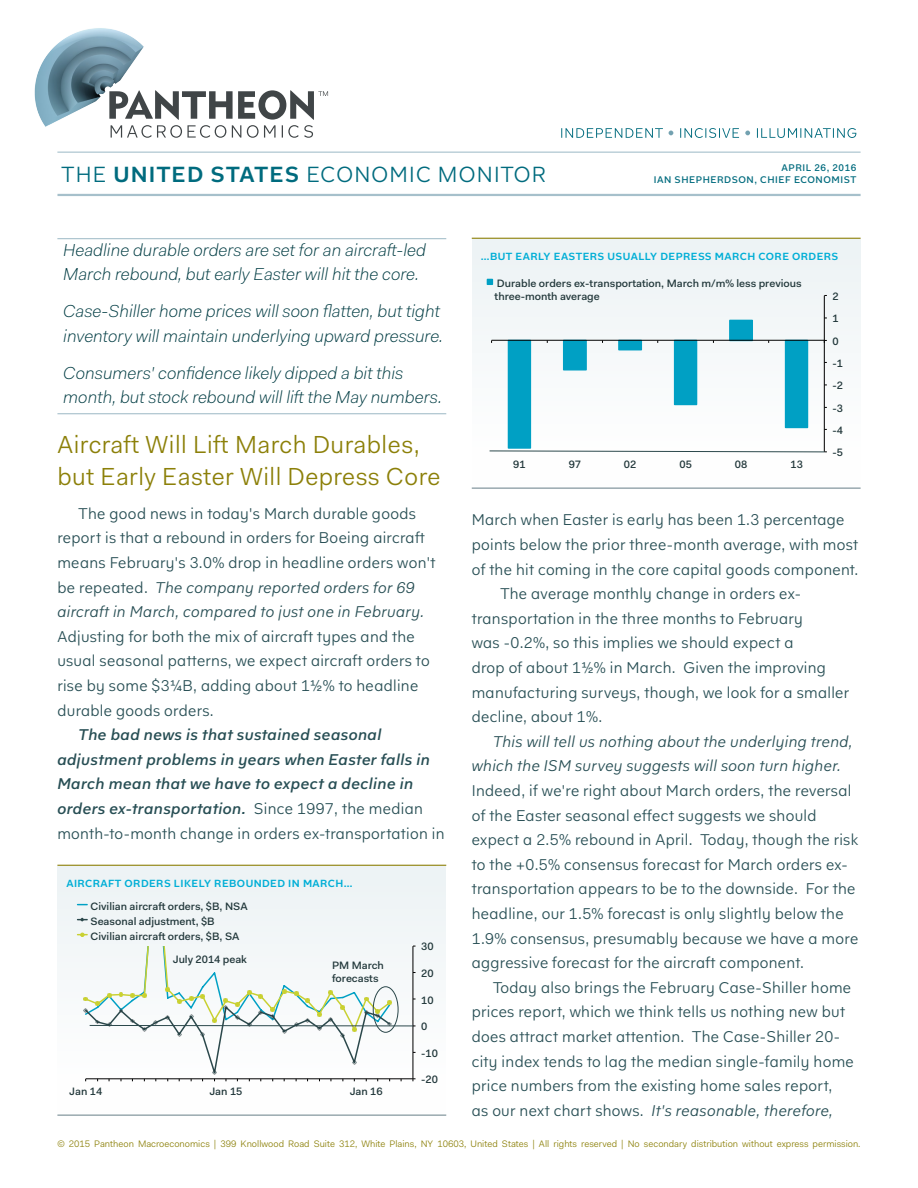
<style>
.page{position:relative;width:918px;height:1188px;background:#fff}
.page>*{position:absolute;margin:0;border:0;box-sizing:border-box;transform-origin:0 0}
.MainHeadline{font:24.75px/31.5px "Fakt Pro Blond";letter-spacing:.02em;color:#8c8009}
.t1{font:22.2px "Fakt Pro Blond";letter-spacing:.055em;color:#006b7e}
.IntroBullets{font:italic 300 17.4px/24.3px "Fakt Pro";color:#003c43}
.BodyCopy{font:15.75px/24.6px "Fakt Pro Blond";letter-spacing:.02em;color:#274e54}
.BodyCopy-2{font:italic 500 15.75px/24.6px "Fakt Pro";letter-spacing:.02em;color:#274e54}
.t2{font:500 10.8px/15px "Fakt Pro";color:#22383b}
.StatisticHeadline{font:600 10.5px "Fakt Pro";letter-spacing:.04em;color:#00aed6}
.t3{font:500 9.75px "Fakt Pro";letter-spacing:.055em;color:#006b7e}
.t4{font:9.45px "Fakt Pro Blond";color:#8c8009}
.s1{font-family:"Fakt Pro";font-weight:600}
.s2{font-style:italic}
.s3{font-family:"Fakt Pro Blond";font-weight:400;font-style:normal}
</style>
<div class="page">
<hr style="left:57px;top:238px;width:389px;height:1px;background:#a6c0cb">
<hr style="left:57px;top:413px;width:389px;height:1px;background:#a6c0cb">
<hr style="left:57px;top:152px;width:804px;height:1px;background:#a6c0cb">
<hr style="left:57px;top:194px;width:804px;height:2px;background:#a6c0cb">
<svg style="left:757px;top:128px;width:99px;height:10px"></svg>
<svg style="left:745px;top:131px;width:5px;height:4px"></svg>
<svg style="left:680px;top:128px;width:59px;height:10px"></svg>
<svg style="left:669px;top:131px;width:4px;height:4px"></svg>
<svg style="left:561px;top:128px;width:102px;height:10px"></svg>
<img style="left:34px;top:28px;width:110px;height:99px">
<svg style="left:109px;top:90px;width:219px;height:48px"></svg>
<div style="left:57px;top:866px;width:389px;height:247px;background:linear-gradient(to right,#f3f7f8,#f4f7f9)"></div>
<hr style="left:57px;top:865px;width:389px;height:1px;background:#8c8009">
<hr style="left:57px;top:1114px;width:389px;height:2px;background:#99a9af">
<svg style="left:78px;top:917px;width:9px;height:5px"></svg>
<svg style="left:78px;top:933px;width:9px;height:4px"></svg>
<svg style="left:84px;top:946px;width:332px;height:135px"></svg>
<div style="left:472px;top:239px;width:389px;height:247px;background:linear-gradient(to right,#f4f7f9,#f4f7f9)"></div>
<hr style="left:472px;top:238px;width:389px;height:1px;background:#8c8009">
<hr style="left:472px;top:487px;width:389px;height:2px;background:#99a9af">
<hr style="left:824px;top:296px;width:1px;height:156px;background:#000">
<svg style="left:487px;top:279px;width:6px;height:6px"></svg>
<svg style="left:489px;top:318px;width:338px;height:135px"></svg>
<p class="t1" style="left:62px;top:159px;width:486px">THE <span class="s1">UNITED STATES</span> ECONOMIC MONITOR</p>
<p class="t3" style="left:782px;top:161px;width:76px">APRIL 26, 2016</p>
<p class="t3" style="left:654px;top:173px;width:204px">IAN SHEPHERDSON, CHIEF ECONOMIST</p>
<p class="IntroBullets" style="left:63px;top:238px;width:364px">Headline durable orders are set for an aircraft-led<br>March rebound, but early Easter will hit the core.</p>
<p class="IntroBullets" style="left:63px;top:299px;width:381px">Case-Shiller home prices will soon flatten, but tight inventory will maintain underlying upward pressure.</p>
<p class="IntroBullets" style="left:63px;top:360px;width:380px">Consumers' confidence likely dipped a bit this month, but stock rebound will lift the May numbers.</p>
<p class="MainHeadline" style="left:57px;top:429px;width:384px">Aircraft Will Lift March Durables, but Early Easter Will Depress Core</p>
<p class="BodyCopy" style="left:57px;top:501px;width:379px;text-indent:21px">The good news in today's March durable goods report is that a rebound in orders for Boeing aircraft means February's 3.0% drop in headline orders won't be repeated. <span class="s2">The company reported orders for 69 aircraft in March, compared to just one in February.<br></span>Adjusting for both the mix of aircraft types and the usual seasonal patterns, we expect aircraft orders to rise by some $3¼B, adding about 1½% to headline durable goods orders.</p>
<p class="BodyCopy-2" style="left:57px;top:722px;width:389px;text-indent:21px">The bad news is that sustained seasonal adjustment problems in years when Easter falls in March mean that we have to expect a decline in orders ex-transportation. <span class="s3">Since 1997, the median month-to-month change in orders ex-transportation in</span></p>
<p class="StatisticHeadline" style="left:66px;top:876px;width:288px">AIRCRAFT ORDERS LIKELY REBOUNDED IN MARCH…</p>
<p class="t2" style="left:90px;top:899px;width:159px">Civilian aircraft orders, $B, NSA<br>Seasonal adjustment, $B<br>Civilian aircraft orders, $B, SA</p>
<p class="t2" style="left:173px;top:952px;width:76px">July 2014 peak</p>
<p class="t2" style="left:332px;top:959px;width:53px;line-height:12.8px">PM March forecasts</p>
<p class="t2" style="left:69px;top:1084px;width:34px">Jan 14</p>
<p class="t2" style="left:209px;top:1084px;width:34px">Jan 15</p>
<p class="t2" style="left:350px;top:1084px;width:34px">Jan 16</p>
<p class="t2" style="left:421px;top:939px;width:14px">30</p>
<p class="t2" style="left:421px;top:966px;width:14px">20</p>
<p class="t2" style="left:421px;top:992px;width:14px">10</p>
<p class="t2" style="left:421px;top:1019px;width:8px">0</p>
<p class="t2" style="left:421px;top:1045px;width:18px">-10</p>
<p class="t2" style="left:421px;top:1072px;width:18px">-20</p>
<p class="StatisticHeadline" style="left:481px;top:249px;width:359px">…BUT EARLY EASTERS USUALLY DEPRESS MARCH CORE ORDERS</p>
<p class="t2" style="left:495px;top:277px;width:309px;line-height:12.8px">Durable orders ex-transportation, March m/m% less previous three-month average</p>
<p class="t2" style="left:513px;top:457px;width:14px">91</p>
<p class="t2" style="left:569px;top:457px;width:14px">97</p>
<p class="t2" style="left:624px;top:457px;width:14px">02</p>
<p class="t2" style="left:679px;top:457px;width:14px">05</p>
<p class="t2" style="left:735px;top:457px;width:14px">08</p>
<p class="t2" style="left:791px;top:457px;width:14px">13</p>
<p class="t2" style="left:833px;top:289px;width:8px">2</p>
<p class="t2" style="left:833px;top:311px;width:8px">1</p>
<p class="t2" style="left:833px;top:333px;width:8px">0</p>
<p class="t2" style="left:833px;top:356px;width:12px">-1</p>
<p class="t2" style="left:833px;top:378px;width:12px">-2</p>
<p class="t2" style="left:833px;top:400px;width:12px">-3</p>
<p class="t2" style="left:833px;top:423px;width:12px">-4</p>
<p class="t2" style="left:833px;top:445px;width:12px">-5</p>
<p class="BodyCopy" style="left:472px;top:508px;width:388px">March when Easter is early has been 1.3 percentage points below the prior three-month average, with most of the hit coming in the core capital goods component.</p>
<p class="BodyCopy" style="left:472px;top:581px;width:379px;text-indent:29px">The average monthly change in orders ex&shy;transportation in the three months to February<br>was -0.2%, so this implies we should expect a<br>drop of about 1½% in March. Given the improving manufacturing surveys, though, we look for a smaller decline, about 1%.</p>
<p class="BodyCopy" style="left:472px;top:729px;width:388px;text-indent:21px"><span class="s2">This will tell us nothing about the underlying trend, which the ISM survey suggests will soon turn higher.<br></span>Indeed, if we're right about March orders, the reversal of the Easter seasonal effect suggests we should expect a 2.5% rebound in April. Today, though the risk to the +0.5% consensus forecast for March orders ex&shy;transportation appears to be to the downside. For the headline, our 1.5% forecast is only slightly below the 1.9% consensus, presumably because we have a more aggressive forecast for the aircraft component.</p>
<p class="BodyCopy" style="left:472px;top:975px;width:384px;text-indent:21px">Today also brings the February Case-Shiller home prices report, which we think tells us nothing new but does attract market attention. The Case-Shiller 20- city index tends to lag the median single-family home price numbers from the existing home sales report,<br>as our next chart shows. <span class="s2">It's reasonable, therefore,</span></p>
<p class="t4" style="left:57px;top:1137px;width:805px">© 2015 Pantheon Macroeconomics | 399 Knollwood Road Suite 312, White Plains, NY 10603, United States | All rights reserved | No secondary distribution without express permission.</p>
</div>
